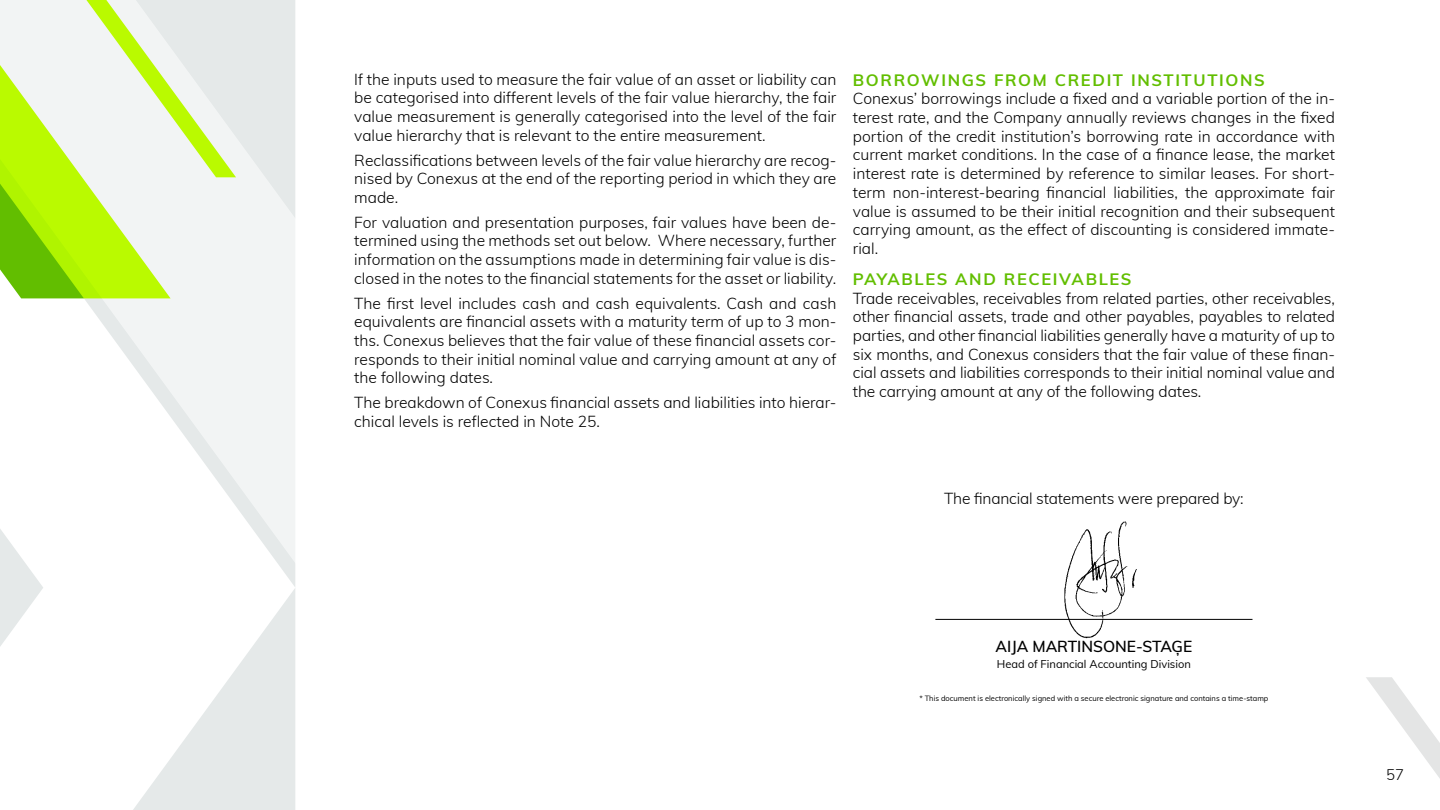
<style>
.page{position:relative;width:1440px;height:810px;background:#fff}
.page>*{position:absolute;margin:0;border:0;box-sizing:border-box;transform-origin:0 0}
.t1{font:700 16.5px "Mulish";letter-spacing:.1em;color:#62be00}
.t2{font:300 15.6px/18.8px "Mulish";color:#000;text-align:justify}
.t3{font:600 15.6px "Mulish";color:#000}
.t4{font:300 15px "Mulish";color:#000}
.t5{font:11.1px "Mulish";color:#000}
.t6{font:7.5px "Mulish";color:#000}
</style>
<div class="page">
<svg style="left:133px;top:605px;width:162px;height:205px"></svg>
<svg style="left:0;top:605px;width:30px;height:41px"></svg>
<svg style="left:0;top:0;width:295px;height:605px"></svg>
<svg style="left:1366px;top:677px;width:74px;height:101px"></svg>
<svg style="left:0;top:0;width:236px;height:298px"></svg>
<hr style="left:935px;top:619px;width:317px;height:1px;background:#000">
<img style="left:1055px;top:521px;width:100px;height:118px">
<p class="t2" style="left:354px;top:69px;width:484px">If the inputs used to measure the fair value of an asset or liability can be categorised into different levels of the fair value hierarchy, the fair value measurement is generally categorised into the level of the fair value hierarchy that is relevant to the entire measurement.</p>
<p class="t2" style="left:354px;top:150px;width:484px">Reclassifications between levels of the fair value hierarchy are recog&shy;nised by Conexus at the end of the reporting period in which they are made.</p>
<p class="t2" style="left:354px;top:212px;width:484px">For valuation and presentation purposes, fair values have been de&shy;termined using the methods set out below. Where necessary, further information on the assumptions made in determining fair value is dis&shy;closed in the notes to the financial statements for the asset or liability.</p>
<p class="t2" style="left:354px;top:293px;width:484px">The first level includes cash and cash equivalents. Cash and cash equivalents are financial assets with a maturity term of up to 3 mon&shy;ths. Conexus believes that the fair value of these financial assets cor&shy;responds to their initial nominal value and carrying amount at any of the following dates.</p>
<p class="t2" style="left:354px;top:392px;width:484px">The breakdown of Conexus financial assets and liabilities into hierar&shy;chical levels is reflected in Note 25.</p>
<p class="t1" style="left:853px;top:68px;width:414px">BORROWINGS FROM CREDIT INSTITUTIONS</p>
<p class="t2" style="left:853px;top:89px;width:484px">Conexus’ borrowings include a fixed and a variable portion of the in&shy;terest rate, and the Company annually reviews changes in the fixed portion of the credit institution’s borrowing rate in accordance with current market conditions. In the case of a finance lease, the market interest rate is determined by reference to similar leases. For short&shy;term non-interest-bearing financial liabilities, the approximate fair value is assumed to be their initial recognition and their subsequent carrying amount, as the effect of discounting is considered immate&shy;rial.</p>
<p class="t1" style="left:853px;top:267px;width:280px">PAYABLES AND RECEIVABLES</p>
<p class="t2" style="left:853px;top:288px;width:484px">Trade receivables, receivables from related parties, other receivables, other financial assets, trade and other payables, payables to related parties, and other financial liabilities generally have a maturity of up to six months, and Conexus considers that the fair value of these finan&shy;cial assets and liabilities corresponds to their initial nominal value and the carrying amount at any of the following dates.</p>
<p class="t2" style="left:944px;top:488px;width:301px">The financial statements were prepared by:</p>
<p class="t3" style="left:996px;top:635px;width:198px">AIJA MARTINSONE-STAĢE</p>
<p class="t5" style="left:997px;top:656px;width:196px">Head of Financial Accounting Division</p>
<p class="t6" style="left:919px;top:693px;width:351px">* This document is electronically signed with a secure electronic signature and contains a time-stamp</p>
<p class="t4" style="left:1386px;top:764px;width:19px">57</p>
</div>
